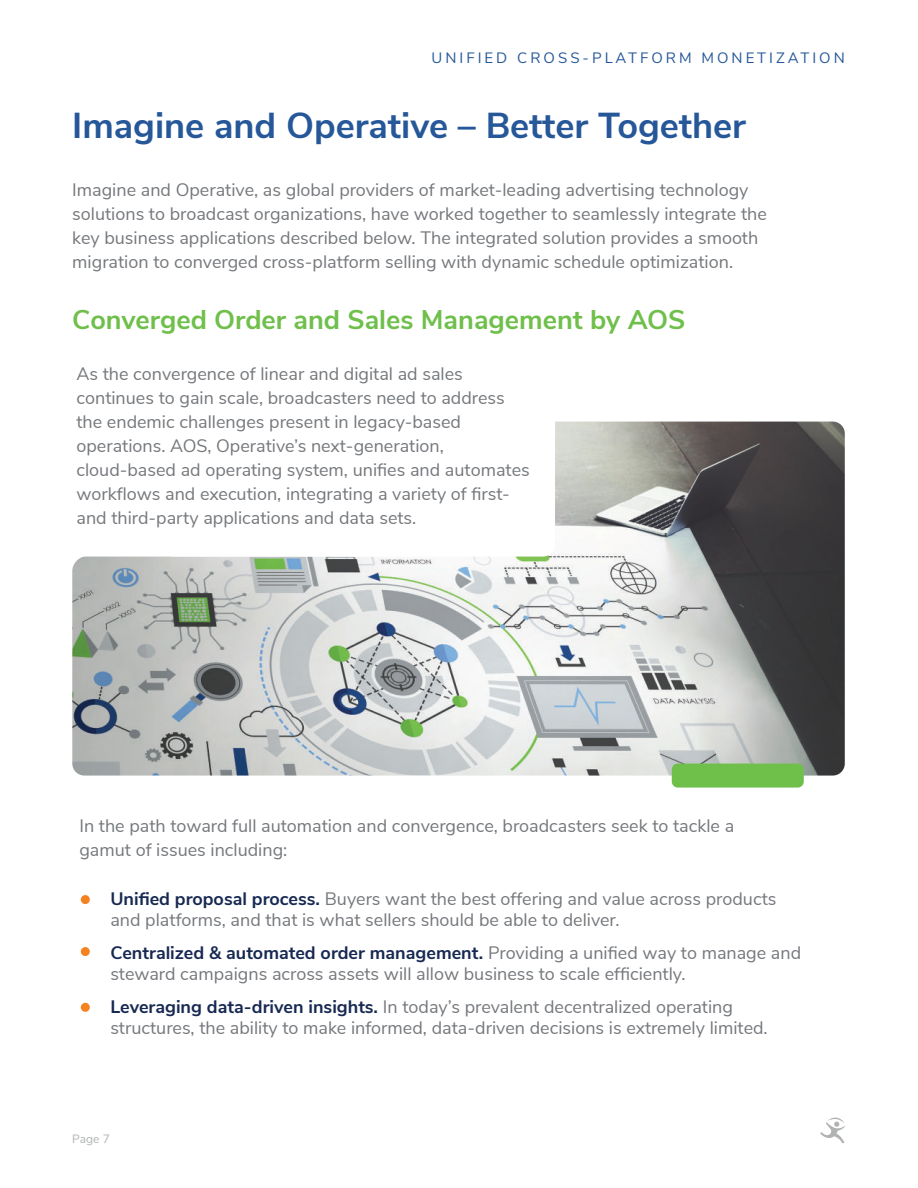
<style>
.page{position:relative;width:918px;height:1188px;background:#fff}
.page>*{position:absolute;margin:0;border:0;box-sizing:border-box;transform-origin:0 0}
.t1{font:700 36px "Nunito Sans";color:#265799}
.t2{font:700 27px "Nunito Sans";color:#6fbf4b}
.t3{font:18px/24px "Nunito Sans";color:#75787c}
.t4{font:15px "Nunito Sans";letter-spacing:.2em;color:#265799}
.t5{font:12px "Nunito Sans";color:#b1b3b3}
.s1{font-weight:700;color:#172952}
</style>
<div class="page">
<svg style="left:820px;top:1117px;width:25px;height:26px"></svg>
<div style="left:81px;top:895px;width:9px;height:9px;background:#f58220;border-radius:50%"></div>
<div style="left:81px;top:947px;width:9px;height:9px;background:#f58220;border-radius:50%"></div>
<div style="left:81px;top:1003px;width:9px;height:9px;background:#f58220;border-radius:50%"></div>
<img style="left:72px;top:422px;width:773px;height:354px">
<svg style="left:171px;top:422px;width:384px;height:135px"></svg>
<div style="left:672px;top:764px;width:132px;height:24px;background:#6fbf4b;border-radius:6px"></div>
<p class="t4" style="left:432px;top:47px;width:415px">UNIFIED CROSS-PLATFORM MONETIZATION</p>
<h1 class="t1" style="left:72px;top:112px;width:675px">Imagine and Operative – Better Together</h1>
<p class="t3" style="left:72px;top:176px;width:696px">Imagine and Operative, as global providers of market-leading advertising technology solutions to broadcast organizations, have worked together to seamlessly integrate the key business applications described below. The integrated solution provides a smooth migration to converged cross-platform selling with dynamic schedule optimization.</p>
<h2 class="t2" style="left:72px;top:310px;width:615px">Converged Order and Sales Management by AOS</h2>
<p class="t3" style="left:77px;top:363px;width:455px">As the convergence of linear and digital ad sales continues to gain scale, broadcasters need to address the endemic challenges present in legacy-based operations. AOS, Operative’s next-generation, cloud-based ad operating system, unifies and automates workflows and execution, integrating a variety of first&shy;and third-party applications and data sets.</p>
<p class="t3" style="left:79px;top:813px;width:656px">In the path toward full automation and convergence, broadcasters seek to tackle a gamut of issues including:</p>
<p class="t3" style="left:110px;top:887px;width:668px;line-height:21px"><span class="s1">Unified proposal process.</span> Buyers want the best offering and value across products and platforms, and that is what sellers should be able to deliver.</p>
<p class="t3" style="left:110px;top:941px;width:692px;line-height:21px"><span class="s1">Centralized &amp; automated order management.</span> Providing a unified way to manage and steward campaigns across assets will allow business to scale efficiently.</p>
<p class="t3" style="left:110px;top:998px;width:659px;line-height:21px"><span class="s1">Leveraging data-driven insights.</span> In today’s prevalent decentralized operating structures, the ability to make informed, data-driven decisions is extremely limited.</p>
<p class="t5" style="left:72px;top:1130px;width:39px">Page 7</p>
</div>
